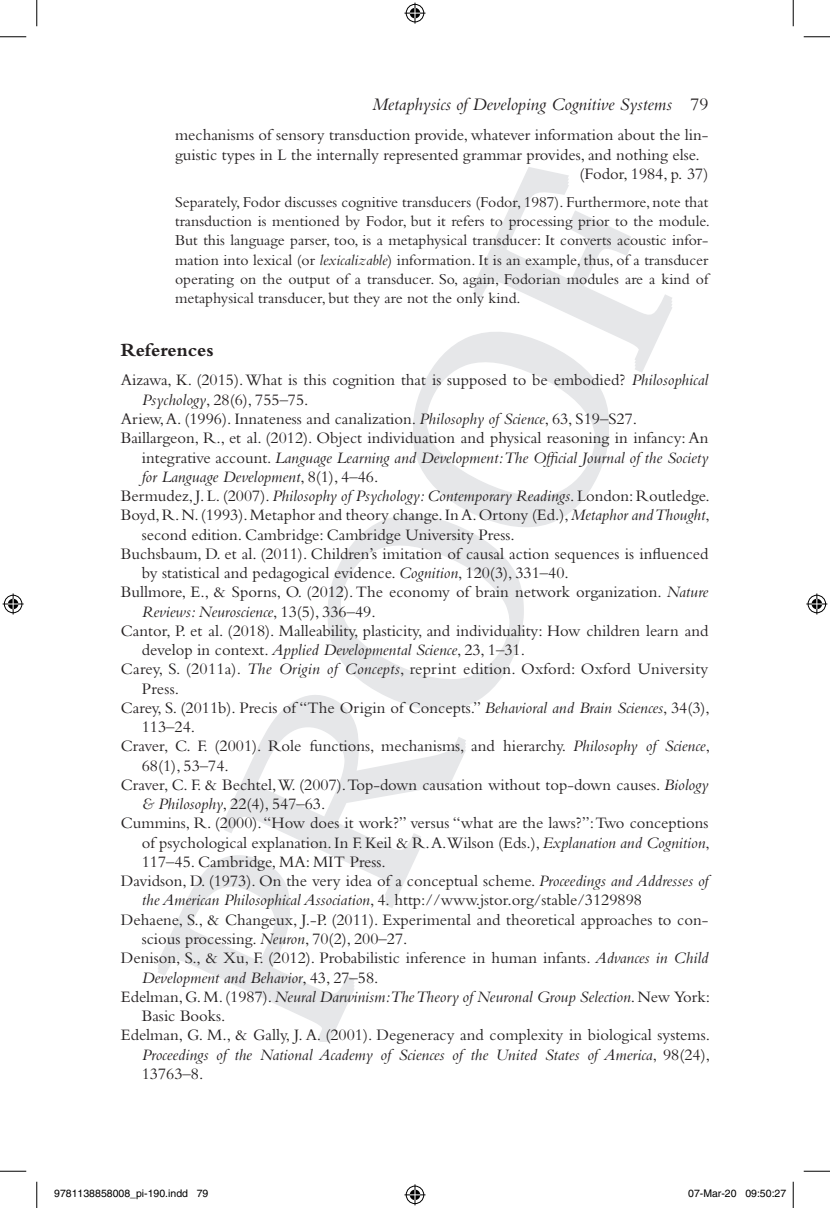
<style>
.page{position:relative;width:830px;height:1208px;background:#fff}
.page>*{position:absolute;margin:0;border:0;box-sizing:border-box;transform-origin:0 0}
.t1{font:700 19.25px "Bembo Std";color:#231f20}
.t2{font:italic 18.38px "Bembo Std";color:#231f20}
.t3{font:16.62px "Bembo Std";color:#231f20}
.t4{font:italic 16.62px "Bembo Std";color:#231f20}
.t5{font:15.75px/19.2px "Bembo Std";color:#231f20;text-align:justify}
.t6{font:10.5px "Helvetica";color:#000}
.s1{font-style:normal}
.s2{font-style:italic}
</style>
<div class="page">
<svg style="left:158px;top:858px;width:196px;height:183px"></svg>
<svg style="left:224px;top:695px;width:242px;height:203px"></svg>
<svg style="left:324px;top:167px;width:348px;height:546px"></svg>
<svg style="left:0;top:36px;width:26px;height:1px"></svg>
<svg style="left:803px;top:36px;width:27px;height:1px"></svg>
<svg style="left:0;top:1170px;width:26px;height:1px"></svg>
<svg style="left:803px;top:1170px;width:27px;height:1px"></svg>
<svg style="left:36px;top:0;width:1px;height:26px"></svg>
<svg style="left:36px;top:1181px;width:1px;height:27px"></svg>
<svg style="left:792px;top:0;width:1px;height:26px"></svg>
<svg style="left:792px;top:1181px;width:1px;height:27px"></svg>
<svg style="left:404px;top:3px;width:21px;height:21px"></svg>
<svg style="left:404px;top:1184px;width:21px;height:21px"></svg>
<svg style="left:3px;top:593px;width:21px;height:21px"></svg>
<svg style="left:806px;top:593px;width:21px;height:21px"></svg>
<div style="left:688px;top:1189px;width:6px;height:9px;border:1px solid #fff;border-radius:50%"></div>
<svg style="left:689px;top:1189px;width:5px;height:9px"></svg>
<div style="left:730px;top:1189px;width:6px;height:9px;border:1px solid #fff;border-radius:50%"></div>
<div style="left:745px;top:1189px;width:6px;height:9px;border:1px solid #fff;border-radius:50%"></div>
<svg style="left:746px;top:1189px;width:5px;height:9px"></svg>
<p class="t2" style="left:372px;top:94px;width:338px">Metaphysics of Developing Cognitive Systems <span class="s1">79</span></p>
<p class="t3" style="left:175px;top:125px;width:534px">mechanisms of sensory transduction provide, whatever information about the lin-</p>
<p class="t3" style="left:175px;top:145px;width:526px">guistic types in L the internally represented grammar provides, and nothing else.</p>
<p class="t3" style="left:579px;top:164px;width:130px">(Fodor, 1984, p. 37)</p>
<p class="t5" style="left:175px;top:192px;width:536px">Separately, Fodor discusses cognitive transducers (Fodor, 1987). Furthermore, note that transduction is mentioned by Fodor, but it refers to processing prior to the module.<br>But this language parser, too, is a metaphysical transducer: It converts acoustic infor&shy;mation into lexical (or <span class="s2">lexicalizable</span>) information. It is an example, thus, of a transducer operating on the output of a transducer. So, again, Fodorian modules are a kind of metaphysical transducer, but they are not the only kind.</p>
<p class="t1" style="left:121px;top:339px;width:94px">References</p>
<p class="t3" style="left:121px;top:370px;width:589px">Aizawa, K. (2015). What is this cognition that is supposed to be embodied? <span class="s2">Philosophical</span></p>
<p class="t3" style="left:142px;top:390px;width:168px"><span class="s2">Psychology</span>, 28(6), 755–75.</p>
<p class="t3" style="left:121px;top:409px;width:518px">Ariew, A. (1996). Innateness and canalization. <span class="s2">Philosophy of Science</span>, 63, S19–S27.</p>
<p class="t3" style="left:121px;top:428px;width:589px">Baillargeon, R., et al. (2012). Object individuation and physical reasoning in infancy: An</p>
<p class="t4" style="left:142px;top:447px;width:568px"><span class="s1">integrative account.</span> Language Learning and Development: The Official Journal of the Society</p>
<p class="t4" style="left:142px;top:467px;width:238px">for Language Development<span class="s1">, 8(1), 4–46.</span></p>
<p class="t4" style="left:121px;top:486px;width:590px"><span class="s1">Bermudez, J. L. (2007).</span> Philosophy of Psychology: Contemporary Readings<span class="s1">. London: Routledge.</span></p>
<p class="t3" style="left:121px;top:505px;width:590px">Boyd, R. N. (1993). Metaphor and theory change. In A. Ortony (Ed.), <span class="s2">Metaphor and Thought</span>,</p>
<p class="t3" style="left:142px;top:524px;width:374px">second edition. Cambridge: Cambridge University Press.</p>
<p class="t3" style="left:121px;top:544px;width:589px">Buchsbaum, D. et al. (2011). Children’s imitation of causal action sequences is influenced</p>
<p class="t3" style="left:142px;top:563px;width:428px">by statistical and pedagogical evidence. <span class="s2">Cognition</span>, 120(3), 331–40.</p>
<p class="t3" style="left:121px;top:582px;width:589px">Bullmore, E., &amp; Sporns, O. (2012). The economy of brain network organization. <span class="s2">Nature</span></p>
<p class="t4" style="left:142px;top:601px;width:235px">Reviews: Neuroscience<span class="s1">, 13(5), 336–49.</span></p>
<p class="t3" style="left:121px;top:621px;width:589px">Cantor, P. et al. (2018). Malleability, plasticity, and individuality: How children learn and</p>
<p class="t4" style="left:142px;top:640px;width:384px"><span class="s1">develop in context.</span> Applied Developmental Science<span class="s1">, 23, 1–31.</span></p>
<p class="t3" style="left:121px;top:659px;width:589px">Carey, S. (2011a). <span class="s2">The Origin of Concepts</span>, reprint edition. Oxford: Oxford University</p>
<p class="t3" style="left:142px;top:678px;width:39px">Press.</p>
<p class="t3" style="left:121px;top:698px;width:590px">Carey, S. (2011b). Precis of “The Origin of Concepts.” <span class="s2">Behavioral and Brain Sciences</span>, 34(3),</p>
<p class="t3" style="left:142px;top:717px;width:55px">113–24.</p>
<p class="t3" style="left:121px;top:736px;width:590px">Craver, C. F. (2001). Role functions, mechanisms, and hierarchy. <span class="s2">Philosophy of Science</span>,</p>
<p class="t3" style="left:142px;top:755px;width:88px">68(1), 53–74.</p>
<p class="t3" style="left:121px;top:775px;width:589px">Craver, C. F. &amp; Bechtel, W. (2007). Top-down causation without top-down causes. <span class="s2">Biology</span></p>
<p class="t3" style="left:142px;top:794px;width:185px"><span class="s2">&amp; Philosophy</span>, 22(4), 547–63.</p>
<p class="t3" style="left:121px;top:813px;width:589px">Cummins, R. (2000). “How does it work?” versus “what are the laws?”: Two conceptions</p>
<p class="t3" style="left:142px;top:832px;width:569px">of psychological explanation. In F. Keil &amp; R. A.Wilson (Eds.), <span class="s2">Explanation and Cognition</span>,</p>
<p class="t3" style="left:142px;top:852px;width:245px">117–45. Cambridge, MA: MIT Press.</p>
<p class="t3" style="left:121px;top:871px;width:589px">Davidson, D. (1973). On the very idea of a conceptual scheme. <span class="s2">Proceedings and Addresses of</span></p>
<p class="t3" style="left:142px;top:890px;width:501px"><span class="s2">the American Philosophical Association</span>, 4. http://www.jstor.org/stable/3129898</p>
<p class="t3" style="left:121px;top:909px;width:589px">Dehaene, S., &amp; Changeux, J.-P. (2011). Experimental and theoretical approaches to con-</p>
<p class="t3" style="left:142px;top:929px;width:267px">scious processing. <span class="s2">Neuron</span>, 70(2), 200–27.</p>
<p class="t3" style="left:121px;top:948px;width:589px">Denison, S., &amp; Xu, F. (2012). Probabilistic inference in human infants. <span class="s2">Advances in Child</span></p>
<p class="t4" style="left:142px;top:967px;width:238px">Development and Behavior<span class="s1">, 43, 27–58.</span></p>
<p class="t4" style="left:121px;top:986px;width:590px"><span class="s1">Edelman, G. M. (1987).</span> Neural Darwinism: The Theory of Neuronal Group Selection<span class="s1">. New York:</span></p>
<p class="t3" style="left:142px;top:1006px;width:85px">Basic Books.</p>
<p class="t3" style="left:121px;top:1025px;width:590px">Edelman, G. M., &amp; Gally, J. A. (2001). Degeneracy and complexity in biological systems.</p>
<p class="t4" style="left:142px;top:1044px;width:569px">Proceedings of the National Academy of Sciences of the United States of America<span class="s1">, 98(24),</span></p>
<p class="t3" style="left:142px;top:1063px;width:63px">13763–8.</p>
<p class="t6" style="left:54px;top:1187px;width:156px">9781138858008_pi-190.indd 79</p>
<p class="t6" style="left:688px;top:1187px;width:100px">07-Mar-20 09:50:27</p>
</div>
